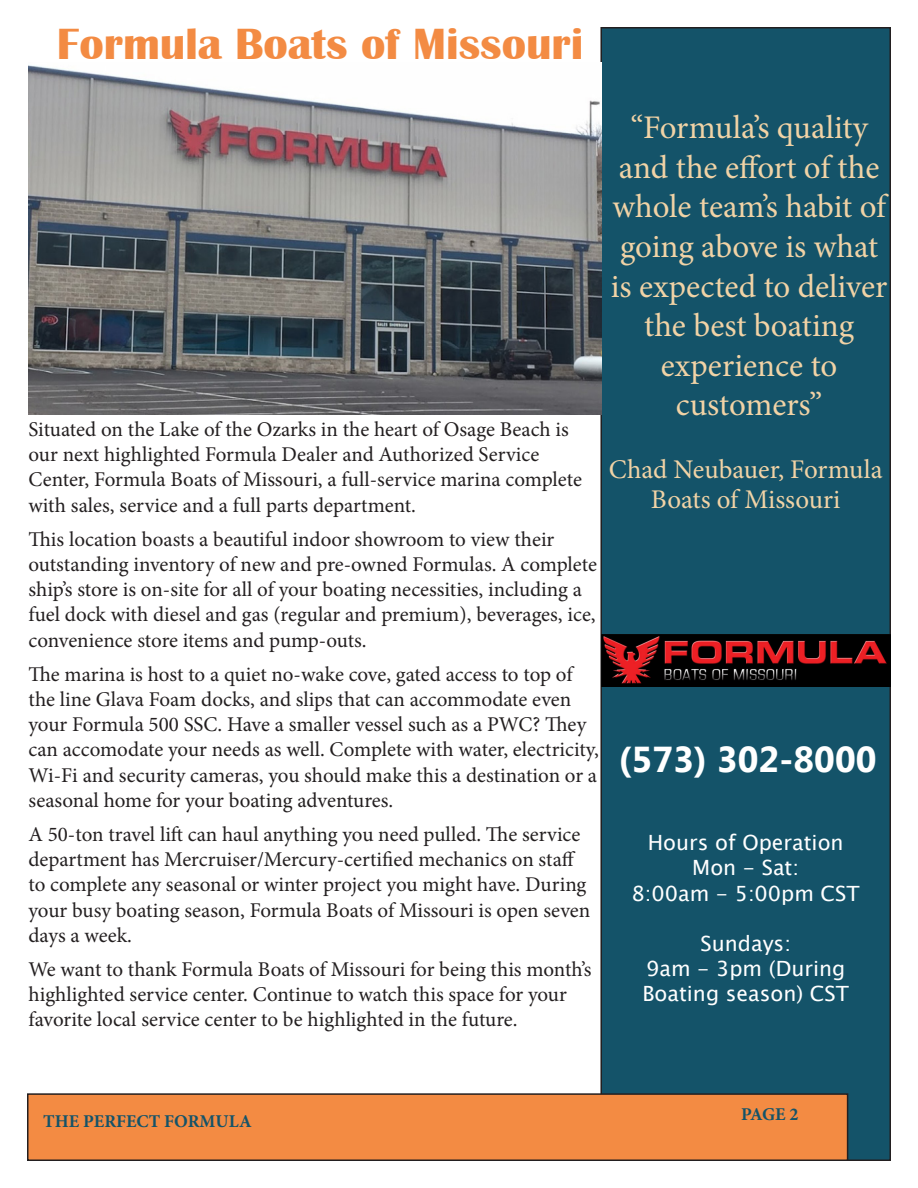
<style>
.page{position:relative;width:918px;height:1188px;background:#fff}
.page>*{position:absolute;margin:0;border:0;box-sizing:border-box;transform-origin:0 0}
.t1{font:700 45px "Britannic";color:#f38b43}
.t2{font:700 36px "Myanmar Text";color:#fff}
.t3{font:33px/39.6px "Minion Pro";letter-spacing:-.005em;color:#f1d3a6;text-align:center}
.t4{font:27px/30px "Minion Pro";color:#f1d3a6;text-align:center}
.t5{font:21px/25.2px "Minion Pro";letter-spacing:-.005em;color:#231f20}
.t6{font:21px/25.2px "Lucida Sans Unicode";color:#fff;text-align:center}
.t7{font:700 18px "Minion Pro";color:#145369}
</style>
<div class="page">
<div style="left:600px;top:27px;width:291px;height:1134px;background:#145369"></div>
<div style="left:28px;top:1094px;width:820px;height:66px;background:#f38b43"></div>
<div style="left:27px;top:1093px;width:821px;height:68px;border:2px solid #231f20"></div>
<img style="left:602px;top:635px;width:288px;height:51px">
<img style="left:28px;top:63px;width:574px;height:351px">
<p class="t1" style="left:57px;top:19px;width:528px">Formula Boats of Missouri</p>
<p class="t5" style="left:28px;top:417px;width:542px">Situated on the Lake of the Ozarks in the heart of Osage Beach is our next highlighted Formula Dealer and Authorized Service</p>
<p class="t5" style="left:28px;top:467px;width:555px">Center, Formula Boats of Missouri, a full-service marina complete with sales, service and a full parts department.</p>
<p class="t5" style="left:28px;top:527px;width:570px">This location boasts a beautiful indoor showroom to view their outstanding inventory of new and pre-owned Formulas. A complete ship’s store is on-site for all of your boating necessities, including a fuel dock with diesel and gas (regular and premium), beverages, ice, convenience store items and pump-outs.</p>
<p class="t5" style="left:28px;top:662px;width:572px">The marina is host to a quiet no-wake cove, gated access to top of the line Glava Foam docks, and slips that can accommodate even your Formula 500 SSC. Have a smaller vessel such as a PWC? They can accomodate your needs as well. Complete with water, electricity, Wi-Fi and security cameras, you should make this a destination or a seasonal home for your boating adventures.</p>
<p class="t5" style="left:28px;top:822px;width:563px">A 50-ton travel lift can haul anything you need pulled. The service department has Mercruiser/Mercury-certified mechanics on staff to complete any seasonal or winter project you might have. During your busy boating season, Formula Boats of Missouri is open seven days a week.</p>
<p class="t5" style="left:28px;top:957px;width:564px">We want to thank Formula Boats of Missouri for being this month’s highlighted service center. Continue to watch this space for your favorite local service center to be highlighted in the future.</p>
<p class="t3" style="left:611px;top:108px;width:278px">“Formula’s quality and the effort of the whole team’s habit of going above is what is expected to deliver the best boating</p>
<p class="t3" style="left:661px;top:346px;width:178px">experience to</p>
<p class="t3" style="left:676px;top:385px;width:148px">customers”</p>
<p class="t4" style="left:609px;top:454px;width:275px">Chad Neubauer, Formula<br>Boats of Missouri</p>
<p class="t2" style="left:618px;top:739px;width:260px">(573) 302-8000</p>
<p class="t6" style="left:632px;top:830px;width:230px">Hours of Operation<br>Mon - Sat:<br>8:00am - 5:00pm CST</p>
<p class="t6" style="left:642px;top:931px;width:208px">Sundays:<br>9am - 3pm (During<br>Boating season) CST</p>
<p class="t7" style="left:43px;top:1109px;width:210px">THE PERFECT FORMULA</p>
<p class="t7" style="left:741px;top:1101px;width:59px">PAGE 2</p>
</div>
